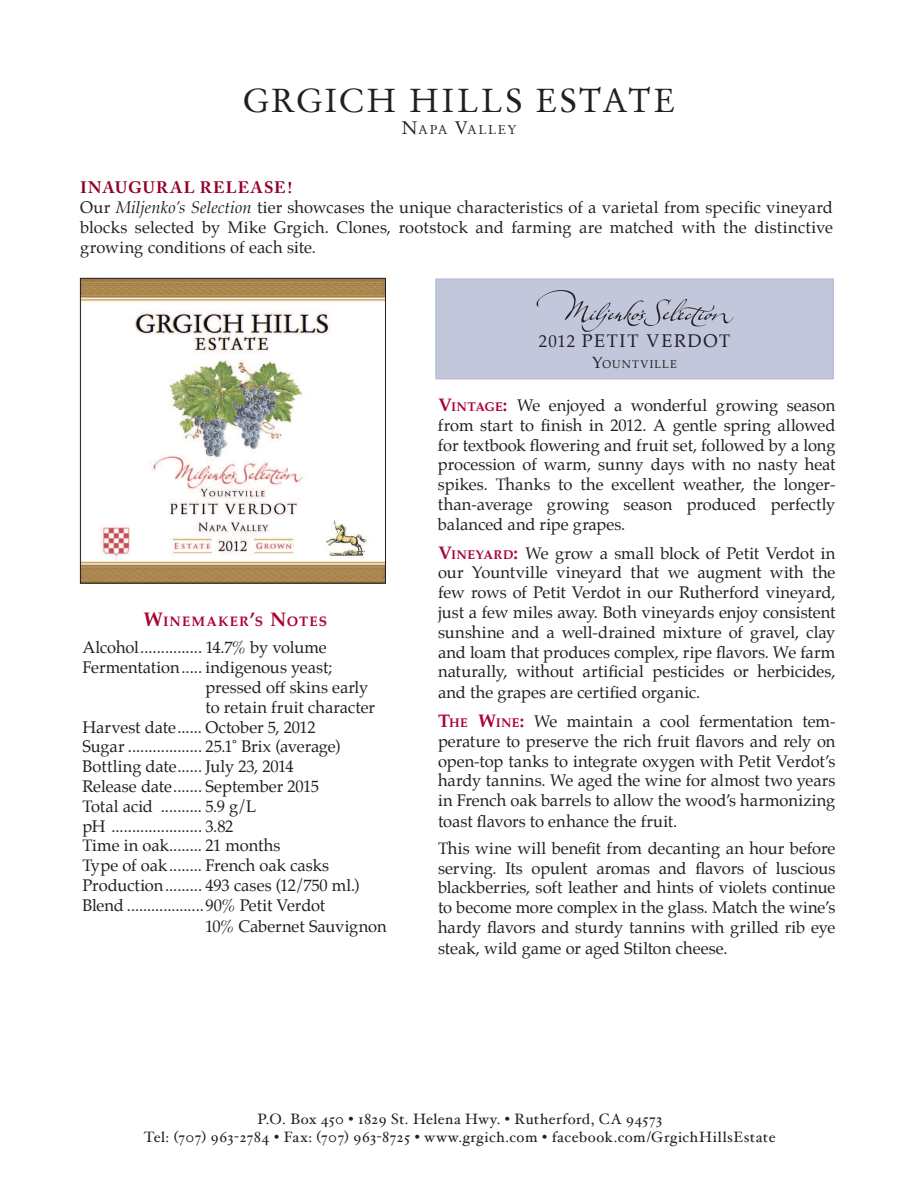
<style>
.page{position:relative;width:918px;height:1188px;background:#fff}
.page>*{position:absolute;margin:0;border:0;box-sizing:border-box;transform-origin:0 0}
.t1{font:33px "Stempel Garamond";letter-spacing:.065em;color:#231f20}
.t2{font:18px "Palatino";letter-spacing:.09em;color:#231f20}
.t3{font:16.5px/20px "Palatino";letter-spacing:-.005em;color:#231f20;text-align:justify}
.t4{font:700 16.5px "Adobe Caslon";letter-spacing:.07em;color:#930128}
.t5{font:15px/18px "Hoefler Text";letter-spacing:.025em;color:#231f20;text-align:center}
.t6{font:700 13.65px "Palatino";letter-spacing:.085em;color:#ab0333}
.t7{font:12.6px "Stempel Garamond";letter-spacing:.1em;color:#231f20}
.t8{font:10.95px "Palatino";letter-spacing:.115em;color:#231f20}
.s1{font-size:18px}
.s2{font-style:italic}
.s3{font-size:19.5px}
.s4{font-size:16.8px}
.s5{font-size:15.75px}
.s6{font-weight:700;font-size:18px;color:#ab0333}
.s7{font-weight:700;font-size:12.6px;color:#ab0333}
</style>
<div class="page">
<div style="left:436px;top:279px;width:397px;height:100px;background:#c2c7dc"></div>
<img style="left:82px;top:280px;width:302px;height:301px">
<div style="left:80px;top:278px;width:306px;height:305px;border:1px solid #231f20"></div>
<img style="left:536px;top:290px;width:198px;height:42px">
<h1 class="t1" style="left:242px;top:82px;width:435px">GRGICH HILLS ESTATE</h1>
<p class="t7" style="left:401px;top:122px;width:117px"><span class="s1">N</span>APA <span class="s1">V</span>ALLEY</p>
<p class="t4" style="left:80px;top:178px;width:213px">INAUGURAL RELEASE!</p>
<p class="t3" style="left:80px;top:199px;width:754px">Our <span class="s2">Miljenko’s Selection</span> tier showcases the unique characteristics of a varietal from speciic vineyard blocks selected by Mike Grgich. Clones, rootstock and farming are matched with the distinctive growing conditions of each site.</p>
<p class="t6" style="left:143px;top:614px;width:185px"><span class="s3">W</span>INEMAKER<span class="s3">’</span>S <span class="s3">N</span>OTES</p>
<p class="t3" style="left:82px;top:638px;width:246px">Alcohol ............... 14.7% by volume</p>
<p class="t3" style="left:82px;top:659px;width:251px">Fermentation ..... indigenous yeast;</p>
<p class="t3" style="left:206px;top:677px;width:164px">pressed of skins early</p>
<p class="t3" style="left:206px;top:697px;width:171px">to retain fruit character</p>
<p class="t3" style="left:82px;top:717px;width:235px">Harvest date ...... October 5, 2012</p>
<p class="t3" style="left:82px;top:737px;width:259px">Sugar .................. 25.1˚ Brix (average)</p>
<p class="t3" style="left:82px;top:756px;width:213px">Bottling date ...... July 23, 2014</p>
<p class="t3" style="left:82px;top:776px;width:238px">Release date ....... September 2015</p>
<p class="t3" style="left:83px;top:796px;width:175px">Total acid .......... 5.9 g/L</p>
<p class="t3" style="left:83px;top:816px;width:152px">pH ...................... 3.82</p>
<p class="t3" style="left:83px;top:836px;width:200px">Time in oak........ 21 months</p>
<p class="t3" style="left:83px;top:855px;width:248px">Type of oak ........ French oak casks</p>
<p class="t3" style="left:83px;top:875px;width:278px">Production ......... 493 cases (12/750 ml.)</p>
<p class="t3" style="left:83px;top:895px;width:244px">Blend ...................90% Petit Verdot</p>
<p class="t3" style="left:205px;top:917px;width:183px">10% Cabernet Sauvignon</p>
<p class="t2" style="left:539px;top:331px;width:193px"><span class="s4">2012</span> PETIT VERDOT</p>
<p class="t8" style="left:592px;top:358px;width:86px"><span class="s5">Y</span>OunTVIllE</p>
<p class="t3" style="left:438px;top:397px;width:399px"><span class="s6">V</span><span class="s7">INTAGE</span><span class="s6">:</span> We enjoyed a wonderful growing season from start to inish in 2012. A gentle spring allowed for textbook lowering and fruit set, followed by a long procession of warm, sunny days with no nasty heat spikes. Thanks to the excellent weather, the longer&shy;than-average growing season produced perfectly balanced and ripe grapes.</p>
<p class="t3" style="left:438px;top:543px;width:399px"><span class="s6">V</span><span class="s7">INEYARD</span><span class="s6">:</span> We grow a small block of Petit Verdot in our Yountville vineyard that we augment with the few rows of Petit Verdot in our Rutherford vineyard, just a few miles away. Both vineyards enjoy consistent sunshine and a well-drained mixture of gravel, clay and loam that produces complex, ripe lavors. We farm naturally, without artiicial pesticides or herbicides, and the grapes are certiied organic.</p>
<p class="t3" style="left:438px;top:711px;width:399px"><span class="s6">T</span><span class="s7">HE</span> <span class="s6">W</span><span class="s7">INE</span><span class="s6">:</span> We maintain a cool fermentation tem&shy;perature to preserve the rich fruit lavors and rely on open-top tanks to integrate oxygen with Petit Verdot’s hardy tannins. We aged the wine for almost two years in French oak barrels to allow the wood’s harmonizing toast lavors to enhance the fruit.</p>
<p class="t3" style="left:438px;top:838px;width:399px">This wine will beneit from decanting an hour before serving. Its opulent aromas and lavors of luscious blackberries, soft leather and hints of violets continue to become more complex in the glass. Match the wine’s hardy lavors and sturdy tannins with grilled rib eye steak, wild game or aged Stilton cheese.</p>
<p class="t5" style="left:144px;top:1111px;width:633px">P.O. Box 450 • 1829 St. Helena Hwy. • Rutherford, CA 94573<br>Tel: (707) 963-2784 • Fax: (707) 963-8725 • www.grgich.com • facebook.com/GrgichHillsEstate</p>
</div>
